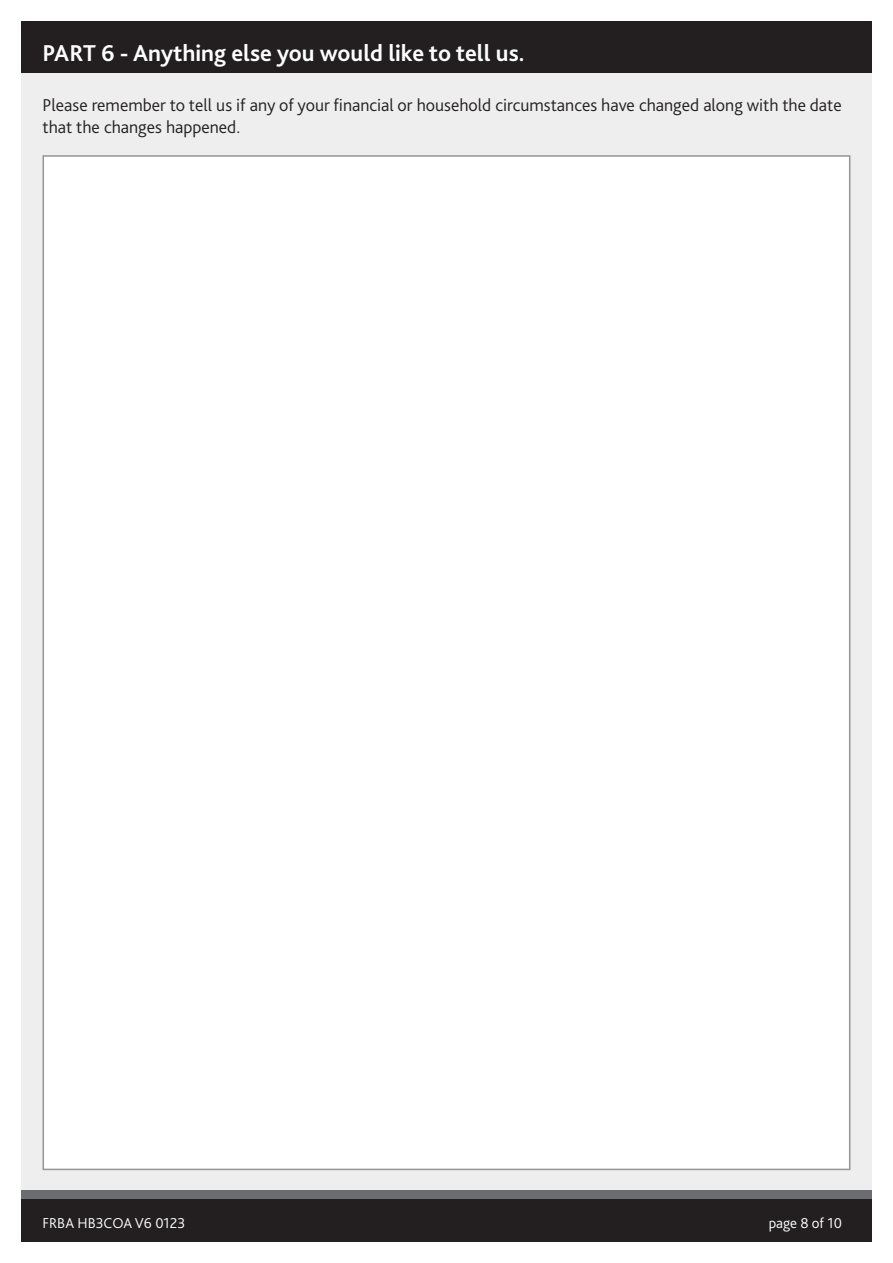
<style>
.page{position:relative;width:893px;height:1263px;background:#fff}
.page>*{position:absolute;margin:0;border:0;box-sizing:border-box;transform-origin:0 0}
.White_Heading{font:700 24px "Bliss";color:#fff}
.Body_Text{font:300 18px/21.6px "Bliss";color:#231f20}
.Page_code{font:300 15px "Bliss";color:#fff}
</style>
<div class="page">
<div style="left:21px;top:21px;width:851px;height:1219px;background:#eeeeef"></div>
<div style="left:21px;top:21px;width:851px;height:51px;background:#231f20"></div>
<div style="left:21px;top:1191px;width:851px;height:51px;background:#6c6d70"></div>
<div style="left:21px;top:1199px;width:851px;height:43px;background:#231f20"></div>
<div style="left:43px;top:155px;width:807px;height:1015px;background:#fff;border:2px solid #939598"></div>
<p class="White_Heading" style="left:43px;top:38px;width:483px">PART 6 - Anything else you would like to tell us.</p>
<p class="Body_Text" style="left:43px;top:94px;width:801px">Please remember to tell us if any of your financial or household circumstances have changed along with the date that the changes happened.</p>
<p class="Page_code" style="left:43px;top:1213px;width:144px">FRBA HB3COA V6 0123</p>
<p class="Page_code" style="left:769px;top:1213px;width:75px">page 8 of 10</p>
</div>
